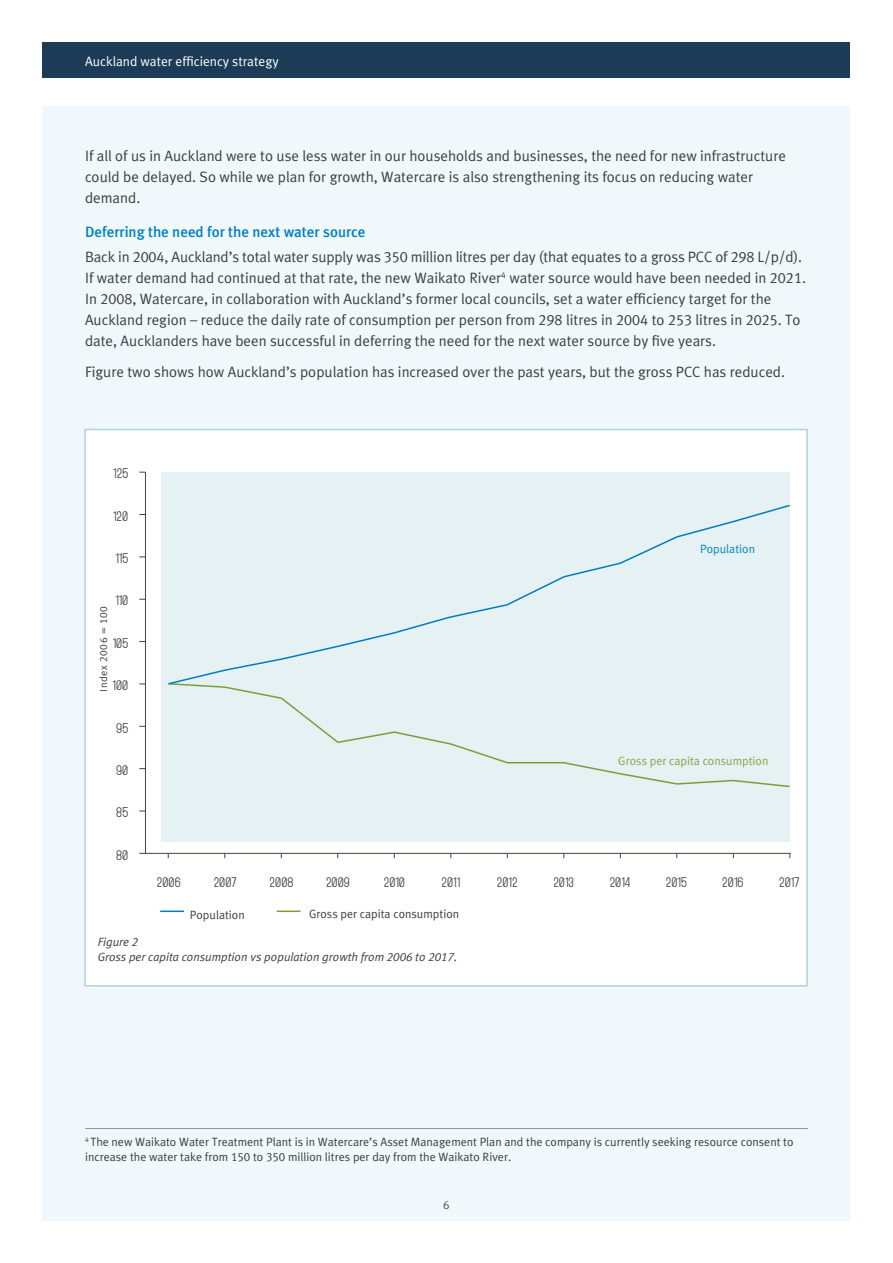
<style>
.page{position:relative;width:893px;height:1263px;background:#fff}
.page>*{position:absolute;margin:0;border:0;box-sizing:border-box;transform-origin:0 0}
.t1{font:15px/21px "Meta Plus Normal";color:#3e3e3f}
.t2{font:500 15px "Meta Plus";color:#0080c6}
.t3{font:13.5px "Meta Plus Normal";color:#fff}
._2015_chart_legend_8{font:12px/14.4px "Meta Plus Normal";color:#3e3e3f}
._2015_chart_y_axis{font:12px "Mohave";letter-spacing:.01em;color:#3e3e3f}
.t4{font:italic 12px "Meta Plus Normal";color:#3e3e3f}
._2015_chart_legend_8-2{font:12px "Meta Plus Normal";color:#89a44a}
._2015_chart_legend_8-3{font:12px "Meta Plus Normal";color:#0a85c1}
.t5{font:12px "Meta Plus Normal Caps";color:#44546d}
._2015_chart_axis_lab{font:10.5px "Meta Plus Normal Caps";letter-spacing:.05em;color:#3e3e3f}
.s1{font-family:"Meta Plus Normal Caps"}
.s2{font-family:"Meta Plus Normal"}
</style>
<div class="page">
<div style="left:43px;top:106px;width:807px;height:1114px;background:#f1f8fc"></div>
<div style="left:43px;top:43px;width:807px;height:35px;background:#1c3b57"></div>
<hr style="left:85px;top:1128px;width:723px;height:1px;background:#939598">
<div style="left:84px;top:429px;width:724px;height:557px;background:#fff;border:1px solid #aed4db"></div>
<div style="left:161px;top:472px;width:628px;height:370px;background:#e5f1f3"></div>
<hr style="left:139px;top:853px;width:652px;height:1px;background:#494433">
<hr style="left:145px;top:472px;width:1px;height:381px;background:#494433">
<svg style="left:178px;top:685px;width:612px;height:103px"></svg>
<hr style="left:160px;top:910px;width:24px;height:2px;background:#007dbb">
<hr style="left:277px;top:910px;width:23px;height:2px;background:#7d9d3c">
<svg style="left:168px;top:504px;width:622px;height:181px"></svg>
<p class="t3" style="left:85px;top:53px;width:195px">Auckland water efficiency strategy</p>
<p class="t1" style="left:85px;top:145px;width:702px">If all of us in Auckland were to use less water in our households and businesses, the need for new infrastructure could be delayed. So while we plan for growth, Watercare is also strengthening its focus on reducing water demand.</p>
<p class="t2" style="left:85px;top:223px;width:282px">Deferring the need for the next water source</p>
<p class="t1" style="left:85px;top:246px;width:722px">Back in <span class="s1">2004</span>, Auckland’s total water supply was <span class="s1">350</span> million litres per day (that equates to a gross PCC of <span class="s1">298</span> L/p/d).<br>If water demand had continued at that rate, the new Waikato River<sup>4</sup> water source would have been needed in <span class="s1">2021</span>.<br>In <span class="s1">2008</span>, Watercare, in collaboration with Auckland’s former local councils, set a water efficiency target for the Auckland region – reduce the daily rate of consumption per person from <span class="s1">298</span> litres in <span class="s1">2004</span> to <span class="s1">253</span> litres in <span class="s1">2025</span>. To date, Aucklanders have been successful in deferring the need for the next water source by five years.</p>
<p class="t1" style="left:85px;top:361px;width:702px">Figure two shows how Auckland’s population has increased over the past years, but the gross PCC has reduced.</p>
<p class="_2015_chart_y_axis" style="left:113px;top:466px;width:16px">125</p>
<p class="_2015_chart_y_axis" style="left:113px;top:508px;width:17px">120</p>
<p class="_2015_chart_y_axis" style="left:115px;top:551px;width:14px">115</p>
<p class="_2015_chart_y_axis" style="left:115px;top:593px;width:14px">110</p>
<p class="_2015_chart_y_axis" style="left:113px;top:636px;width:17px">105</p>
<p class="_2015_chart_y_axis" style="left:113px;top:678px;width:17px">100</p>
<p class="_2015_chart_y_axis" style="left:116px;top:720px;width:14px">95</p>
<p class="_2015_chart_y_axis" style="left:116px;top:763px;width:14px">90</p>
<p class="_2015_chart_y_axis" style="left:116px;top:805px;width:14px">85</p>
<p class="_2015_chart_y_axis" style="left:116px;top:847px;width:14px">80</p>
<p class="_2015_chart_axis_lab" style="left:97px;top:691px;width:87px;rotate:-90deg"><span class="s2">Index</span> 2006 = 100</p>
<p class="_2015_chart_legend_8-3" style="left:700px;top:541px;width:56px">Population</p>
<p class="_2015_chart_legend_8-2" style="left:618px;top:754px;width:152px">Gross per capita consumption</p>
<p class="_2015_chart_y_axis" style="left:157px;top:875px;width:25px">2006</p>
<p class="_2015_chart_y_axis" style="left:214px;top:875px;width:24px">2007</p>
<p class="_2015_chart_y_axis" style="left:270px;top:875px;width:25px">2008</p>
<p class="_2015_chart_y_axis" style="left:326px;top:875px;width:25px">2009</p>
<p class="_2015_chart_y_axis" style="left:384px;top:875px;width:23px">2010</p>
<p class="_2015_chart_y_axis" style="left:441px;top:875px;width:20px">2011</p>
<p class="_2015_chart_y_axis" style="left:497px;top:875px;width:22px">2012</p>
<p class="_2015_chart_y_axis" style="left:553px;top:875px;width:22px">2013</p>
<p class="_2015_chart_y_axis" style="left:610px;top:875px;width:22px">2014</p>
<p class="_2015_chart_y_axis" style="left:666px;top:875px;width:23px">2015</p>
<p class="_2015_chart_y_axis" style="left:722px;top:875px;width:23px">2016</p>
<p class="_2015_chart_y_axis" style="left:779px;top:875px;width:22px">2017</p>
<p class="_2015_chart_legend_8" style="left:190px;top:907px;width:56px">Population</p>
<p class="_2015_chart_legend_8" style="left:309px;top:907px;width:152px">Gross per capita consumption</p>
<p class="t4" style="left:98px;top:935px;width:42px">Figure <span class="s1">2</span></p>
<p class="t4" style="left:98px;top:950px;width:361px">Gross per capita consumption vs population growth from <span class="s1">2006</span> to <span class="s1">2017.</span></p>
<p class="_2015_chart_legend_8" style="left:85px;top:1135px;width:710px"><sup>4</sup> The new Waikato Water Treatment Plant is in Watercare’s Asset Management Plan and the company is currently seeking resource consent to increase the water take from <span class="s1">150</span> to <span class="s1">350</span> million litres per day from the Waikato River.</p>
<p class="t5" style="left:443px;top:1198px;width:8px">6</p>
</div>
